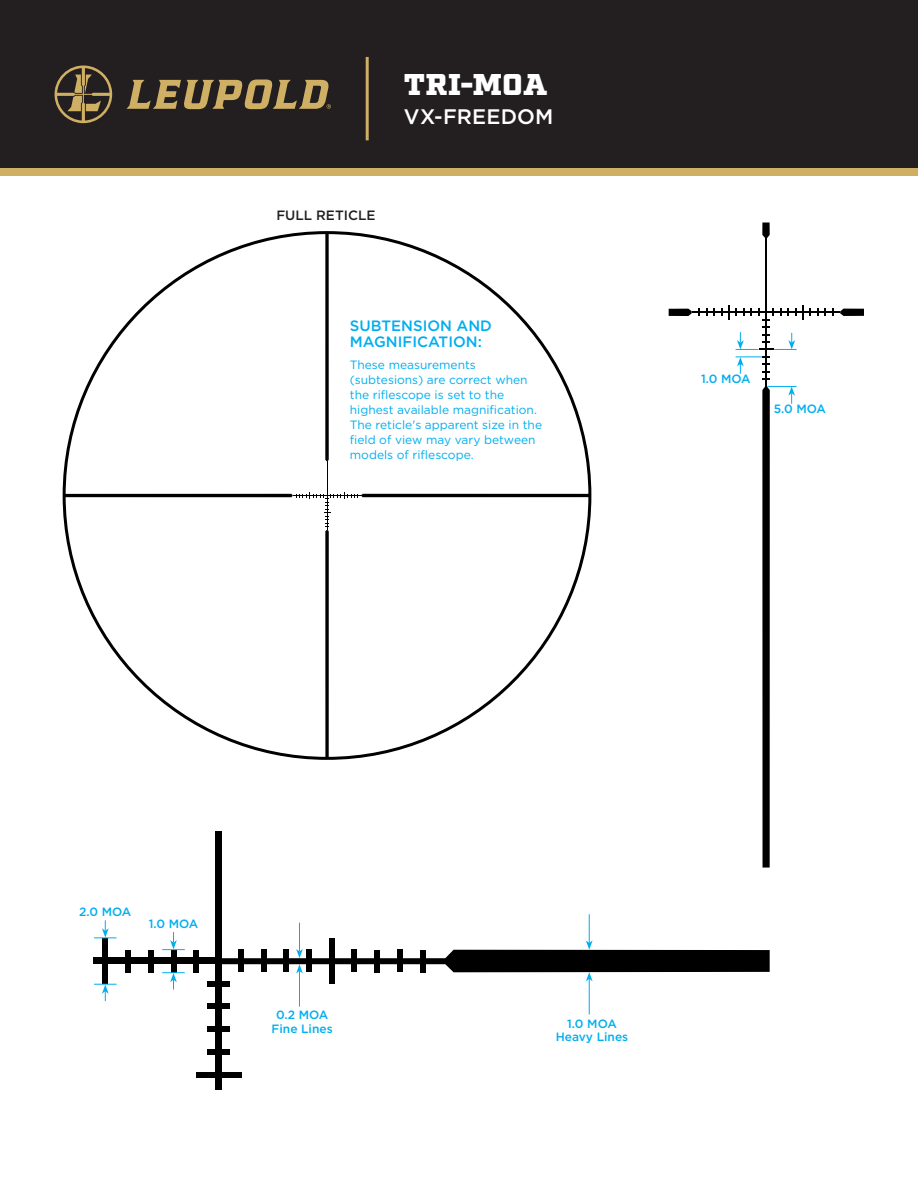
<style>
.page{position:relative;width:918px;height:1188px;background:#fff}
.page>*{position:absolute;margin:0;border:0;box-sizing:border-box;transform-origin:0 0}
.t1{font:900 30px "Factoria";letter-spacing:.03em;color:#fff}
.t2{font:500 21px "Gotham";letter-spacing:.005em;color:#fff}
.t3{font:500 15px/16.5px "Gotham";color:#00aeef}
.t4{font:500 13.5px "Gotham";color:#231f20}
.t5{font:12px/15px "Gotham";color:#00aeef}
.t6{font:500 12px/13.5px "Gotham";color:#00aeef;text-align:center}
</style>
<div class="page">
<div style="left:93px;top:958px;width:124px;height:6px;background:#000"></div>
<div style="left:102px;top:938px;width:6px;height:46px;background:#000"></div>
<div style="left:125px;top:950px;width:6px;height:22px;background:#000"></div>
<div style="left:148px;top:950px;width:6px;height:22px;background:#000"></div>
<div style="left:171px;top:950px;width:5px;height:22px;background:#000"></div>
<div style="left:193px;top:950px;width:6px;height:22px;background:#000"></div>
<div style="left:329px;top:938px;width:6px;height:46px;background:#000"></div>
<div style="left:216px;top:963px;width:6px;height:127px;background:#000"></div>
<div style="left:196px;top:1072px;width:46px;height:5px;background:#000"></div>
<div style="left:208px;top:1049px;width:22px;height:6px;background:#000"></div>
<div style="left:208px;top:1026px;width:22px;height:6px;background:#000"></div>
<div style="left:208px;top:1004px;width:22px;height:5px;background:#000"></div>
<div style="left:208px;top:981px;width:22px;height:6px;background:#000"></div>
<div style="left:216px;top:832px;width:6px;height:128px;background:#000"></div>
<svg style="left:64px;top:492px;width:527px;height:267px"></svg>
<svg style="left:325px;top:235px;width:4px;height:226px"></svg>
<hr style="left:327px;top:461px;width:1px;height:34px;background:#000">
<svg style="left:669px;top:309px;width:23px;height:7px"></svg>
<hr style="left:692px;top:311px;width:74px;height:2px;background:#000">
<svg style="left:706px;top:309px;width:9px;height:7px"></svg>
<svg style="left:840px;top:309px;width:24px;height:7px"></svg>
<hr style="left:765px;top:311px;width:75px;height:2px;background:#000">
<svg style="left:817px;top:309px;width:9px;height:7px"></svg>
<svg style="left:762px;top:387px;width:8px;height:481px;background:#171717"></svg>
<hr style="left:765px;top:313px;width:2px;height:74px;background:#000">
<svg style="left:762px;top:222px;width:8px;height:16px"></svg>
<hr style="left:765px;top:238px;width:2px;height:74px;background:#000">
<svg style="left:736px;top:356px;width:34px;height:24px"></svg>
<svg style="left:162px;top:932px;width:23px;height:18px"></svg>
<svg style="left:94px;top:920px;width:23px;height:19px"></svg>
<svg style="left:162px;top:972px;width:23px;height:18px"></svg>
<svg style="left:94px;top:984px;width:23px;height:17px"></svg>
<hr style="left:299px;top:971px;width:1px;height:36px;background:#00aeef">
<hr style="left:589px;top:979px;width:1px;height:36px;background:#00aeef">
<svg style="left:217px;top:914px;width:553px;height:67px"></svg>
<hr style="left:767px;top:386px;width:30px;height:1px;background:#00aeef">
<svg style="left:788px;top:387px;width:7px;height:17px"></svg>
<svg style="left:728px;top:305px;width:83px;height:45px"></svg>
<div style="left:0;top:0;width:918px;height:172px;background:#231f20"></div>
<div style="left:0;top:168px;width:918px;height:8px;background:#ceaf63"></div>
<svg style="left:54px;top:65px;width:277px;height:59px"></svg>
<hr style="left:366px;top:57px;width:3px;height:83px;background:#ceaf63">
<h1 class="t1" style="left:404px;top:67px;width:145px">TRI-MOA</h1>
<h2 class="t2" style="left:404px;top:103px;width:151px">VX-FREEDOM</h2>
<p class="t4" style="left:276px;top:206px;width:101px">FULL RETICLE</p>
<p class="t3" style="left:350px;top:317px;width:144px">SUBTENSION AND<br>MAGNIFICATION:</p>
<p class="t5" style="left:350px;top:357px;width:194px">These measurements (subtesions) are correct when the riflescope is set to the highest available magnification.<br>The reticle's apparent size in the field of view may vary between models of riflescope.</p>
<p class="t6" style="left:701px;top:372px;width:51px">1.0 MOA</p>
<p class="t6" style="left:774px;top:402px;width:54px">5.0 MOA</p>
<p class="t6" style="left:79px;top:905px;width:54px">2.0 MOA</p>
<p class="t6" style="left:149px;top:917px;width:51px">1.0 MOA</p>
<p class="t6" style="left:272px;top:1008px;width:63px">0.2 MOA<br>Fine Lines</p>
<p class="t6" style="left:556px;top:1016px;width:74px">1.0 MOA<br>Heavy Lines</p>
</div>
